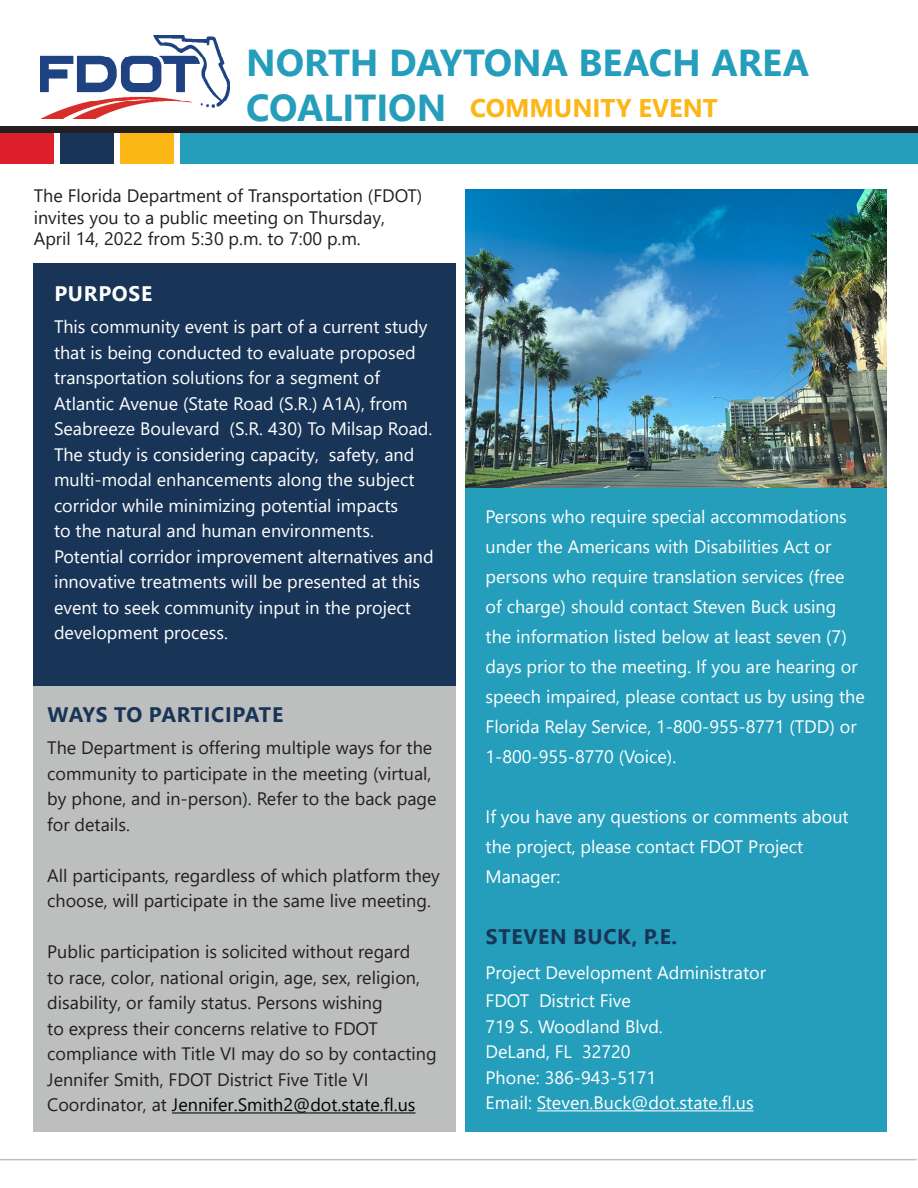
<style>
.page{position:relative;width:918px;height:1188px;background:#fff}
.page>*{position:absolute;margin:0;border:0;box-sizing:border-box;transform-origin:0 0}
.t1{font:700 37.5px/45px "Segoe UI";color:#259ebb}
.t2{font:700 25.5px "Segoe UI";color:#fcb615}
.Heading_1{font:700 21px "Segoe UI";letter-spacing:.035em;color:#183456}
.Heading_1-2{font:700 21px "Segoe UI";letter-spacing:.035em;color:#fff}
.TEXT___Body{font:18px/25.5px "Segoe UI";color:#fff}
.TEXT___Body-2{font:18px/25.5px "Segoe UI";color:#231f20}
.s1{color:#040503}
</style>
<div class="page">
<div style="left:0;top:131px;width:54px;height:33px;background:#dc1f2b"></div>
<div style="left:60px;top:131px;width:54px;height:33px;background:#183456"></div>
<div style="left:120px;top:131px;width:54px;height:33px;background:#fcb615"></div>
<div style="left:180px;top:131px;width:738px;height:33px;background:#259ebb"></div>
<hr style="left:0;top:1159px;width:917px;height:1px;background:#bcbfbe">
<img style="left:40px;top:35px;width:190px;height:83px">
<div style="left:34px;top:686px;width:422px;height:446px;background:#bcbfbe"></div>
<hr style="left:172px;top:1112px;width:244px;height:1px;background:#040503">
<div style="left:0;top:126px;width:918px;height:7px;background:#231f20"></div>
<div style="left:34px;top:264px;width:422px;height:422px;background:#183456"></div>
<div style="left:465px;top:487px;width:422px;height:645px;background:#259ebb"></div>
<hr style="left:537px;top:1110px;width:217px;height:1px;background:#fff">
<img style="left:465px;top:189px;width:422px;height:298px">
<p class="t1" style="left:246px;top:37px;width:564px">NORTH DAYTONA BEACH AREA<br>COALITION</p>
<p class="t2" style="left:470px;top:84px;width:249px">COMMUNITY EVENT</p>
<p class="TEXT___Body-2" style="left:34px;top:183px;width:390px;line-height:21.6px">The Florida Department of Transportation (FDOT) invites you to a public meeting on Thursday,</p>
<p class="TEXT___Body-2" style="left:34px;top:224px;width:329px">April 14, 2022 from 5:30 p.m. to 7:00 p.m.</p>
<h1 class="Heading_1-2" style="left:54px;top:273px;width:99px">PURPOSE</h1>
<p class="TEXT___Body" style="left:54px;top:312px;width:381px">This community event is part of a current study that is being conducted to evaluate proposed transportation solutions for a segment of Atlantic Avenue (State Road (S.R.) A1A), from Seabreeze Boulevard (S.R. 430) To Milsap Road.<br>The study is considering capacity, safety, and multi-modal enhancements along the subject corridor while minimizing potential impacts<br>to the natural and human environments.<br>Potential corridor improvement alternatives and innovative treatments will be presented at this event to seek community input in the project development process.</p>
<h1 class="Heading_1" style="left:48px;top:695px;width:237px">WAYS TO PARTICIPATE</h1>
<p class="TEXT___Body-2" style="left:47px;top:734px;width:391px">The Department is offering multiple ways for the community to participate in the meeting (virtual, by phone, and in-person). Refer to the back page for details.</p>
<p class="TEXT___Body-2" style="left:47px;top:861px;width:394px">All participants, regardless of which platform they choose, will participate in the same live meeting.</p>
<p class="TEXT___Body-2" style="left:47px;top:938px;width:391px">Public participation is solicited without regard<br>to race, color, national origin, age, sex, religion, disability, or family status. Persons wishing<br>to express their concerns relative to FDOT compliance with Title VI may do so by contacting Jennifer Smith, FDOT District Five Title VI Coordinator, at <span class="s1">Jennifer.Smith2@dot.state.fl.us</span></p>
<p class="TEXT___Body" style="left:486px;top:500px;width:381px;line-height:30px">Persons who require special accommodations under the Americans with Disabilities Act or persons who require translation services (free of charge) should contact Steven Buck using the information listed below at least seven (7) days prior to the meeting. If you are hearing or speech impaired, please contact us by using the Florida Relay Service, 1-800-955-8771 (TDD) or 1-800-955-8770 (Voice).</p>
<p class="TEXT___Body" style="left:486px;top:800px;width:365px;line-height:30px">If you have any questions or comments about the project, please contact FDOT Project<br>Manager:</p>
<h1 class="Heading_1" style="left:486px;top:916px;width:193px">STEVEN BUCK, P.E.</h1>
<p class="TEXT___Body" style="left:486px;top:958px;width:282px">Project Development Administrator</p>
<p class="TEXT___Body" style="left:486px;top:987px;width:147px">FDOT District Five</p>
<p class="TEXT___Body" style="left:486px;top:1012px;width:179px">719 S. Woodland Blvd.</p>
<p class="TEXT___Body" style="left:486px;top:1038px;width:146px">DeLand, FL 32720</p>
<p class="TEXT___Body" style="left:486px;top:1063px;width:270px">Phone: 386-943-5171<br>Email: Steven.Buck@dot.state.fl.us</p>
</div>
